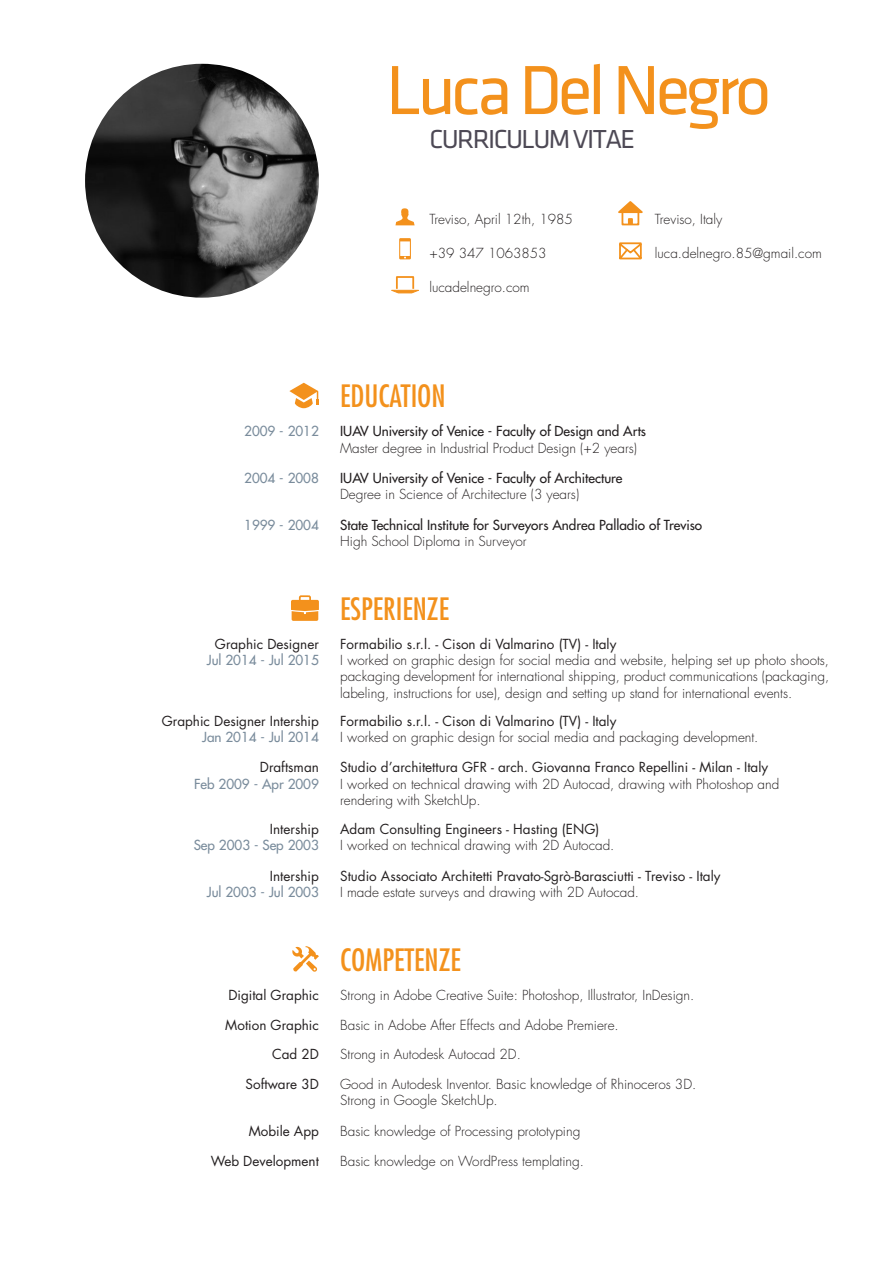
<style>
.page{position:relative;width:893px;height:1263px;background:#fff}
.page>*{position:absolute;margin:0;border:0;box-sizing:border-box;transform-origin:0 0}
.t1{font:72px "Klavika Regular OSF";letter-spacing:-.06em;color:#f3911c}
.t2{font:condensed 30px "Futura Std";color:#f3911c}
.t3{font:27px "Klavika Regular OSF";letter-spacing:-.06em;color:#4d4955}
.t4{font:300 13.5px/16.2px "Futura Std";color:#231f20}
.t5{font:13.5px "Futura Std";color:#231f20}
.t6{font:500 13.5px "Futura Std";color:#231f20}
.t7{font:500 13.5px "Futura Std";color:#7a8c9c}
</style>
<div class="page">
<img style="left:85px;top:64px;width:234px;height:234px;border-radius:117px">
<div style="left:399px;top:238px;width:12px;height:21px;background:#f3911c"></div>
<div style="left:400px;top:241px;width:10px;height:15px;background:#fff"></div>
<svg style="left:391px;top:276px;width:28px;height:18px"></svg>
<svg style="left:619px;top:242px;width:23px;height:18px"></svg>
<svg style="left:395px;top:208px;width:20px;height:17px"></svg>
<svg style="left:618px;top:201px;width:25px;height:24px"></svg>
<svg style="left:289px;top:383px;width:30px;height:25px"></svg>
<svg style="left:291px;top:595px;width:28px;height:26px"></svg>
<svg style="left:292px;top:946px;width:27px;height:26px"></svg>
<p class="t1" style="left:386px;top:53px;width:387px">Luca Del Negro</p>
<p class="t3" style="left:429px;top:125px;width:207px">CURRICULUM VITAE</p>
<p class="t4" style="left:429px;top:211px;width:145px">Treviso, April 12th, 1985</p>
<p class="t4" style="left:655px;top:211px;width:69px">Treviso, Italy</p>
<p class="t4" style="left:655px;top:245px;width:169px">luca.delnegro.85@gmail.com</p>
<p class="t4" style="left:429px;top:245px;width:119px">+39 347 1063853</p>
<p class="t4" style="left:429px;top:279px;width:102px">lucadelnegro.com</p>
<p class="t7" style="left:244px;top:423px;width:76px">2009 - 2012</p>
<p class="t7" style="left:244px;top:470px;width:76px">2004 - 2008</p>
<p class="t2" style="left:340px;top:378px;width:107px">EDUCATION</p>
<p class="t6" style="left:340px;top:423px;width:307px">IUAV University of Venice - Faculty of Design and Arts</p>
<p class="t4" style="left:340px;top:440px;width:298px">Master degree in Industrial Product Design (+2 years)</p>
<p class="t6" style="left:340px;top:470px;width:284px">IUAV University of Venice - Faculty of Architecture</p>
<p class="t4" style="left:340px;top:487px;width:241px">Degree in Science of Architecture (3 years)</p>
<p class="t7" style="left:244px;top:516px;width:76px">1999 - 2004</p>
<p class="t6" style="left:340px;top:516px;width:364px">State Technical Institute for Surveyors Andrea Palladio of Treviso</p>
<p class="t4" style="left:340px;top:533px;width:188px">High School Diploma in Surveyor</p>
<p class="t2" style="left:340px;top:591px;width:110px">ESPERIENZE</p>
<p class="t5" style="left:215px;top:635px;width:105px">Graphic Designer</p>
<p class="t7" style="left:207px;top:652px;width:114px">Jul 2014 - Jul 2015</p>
<p class="t5" style="left:340px;top:635px;width:278px">Formabilio s.r.l. - Cison di Valmarino (TV) - Italy</p>
<p class="t4" style="left:340px;top:653px;width:490px;text-align:justify">I worked on graphic design for social media and website, helping set up photo shoots, packaging development for international shipping, product communications (packaging, labeling, instructions for use), design and setting up stand for international events.</p>
<p class="t5" style="left:162px;top:712px;width:159px">Graphic Designer Intership</p>
<p class="t7" style="left:202px;top:728px;width:118px">Jan 2014 - Jul 2014</p>
<p class="t5" style="left:260px;top:759px;width:61px">Draftsman</p>
<p class="t7" style="left:194px;top:775px;width:126px">Feb 2009 - Apr 2009</p>
<p class="t5" style="left:270px;top:820px;width:50px">Intership</p>
<p class="t7" style="left:194px;top:837px;width:127px">Sep 2003 - Sep 2003</p>
<p class="t5" style="left:270px;top:867px;width:50px">Intership</p>
<p class="t7" style="left:207px;top:883px;width:114px">Jul 2003 - Jul 2003</p>
<p class="t5" style="left:340px;top:712px;width:278px">Formabilio s.r.l. - Cison di Valmarino (TV) - Italy</p>
<p class="t4" style="left:340px;top:729px;width:420px">I worked on graphic design for social media and packaging development.</p>
<p class="t5" style="left:340px;top:759px;width:429px">Studio d’architettura GFR - arch. Giovanna Franco Repellini - Milan - Italy</p>
<p class="t4" style="left:340px;top:776px;width:441px">I worked on technical drawing with 2D Autocad, drawing with Photoshop and rendering with SketchUp.</p>
<p class="t5" style="left:340px;top:820px;width:261px">Adam Consulting Engineers - Hasting (ENG)</p>
<p class="t4" style="left:340px;top:837px;width:276px">I worked on technical drawing with 2D Autocad.</p>
<p class="t5" style="left:340px;top:867px;width:382px">Studio Associato Architetti Pravato-Sgrò-Barasciutti - Treviso - Italy</p>
<p class="t4" style="left:340px;top:884px;width:300px">I made estate surveys and drawing with 2D Autocad.</p>
<p class="t5" style="left:228px;top:986px;width:92px">Digital Graphic</p>
<p class="t5" style="left:225px;top:1016px;width:95px">Motion Graphic</p>
<p class="t5" style="left:272px;top:1046px;width:48px">Cad 2D</p>
<p class="t2" style="left:340px;top:942px;width:122px">COMPETENZE</p>
<p class="t4" style="left:340px;top:987px;width:356px">Strong in Adobe Creative Suite: Photoshop, Illustrator, InDesign.</p>
<p class="t4" style="left:340px;top:1017px;width:280px">Basic in Adobe After Effects and Adobe Premiere.</p>
<p class="t4" style="left:340px;top:1047px;width:182px">Strong in Autodesk Autocad 2D.</p>
<p class="t5" style="left:246px;top:1075px;width:75px">Software 3D</p>
<p class="t4" style="left:340px;top:1076px;width:358px">Good in Autodesk Inventor. Basic knowledge of Rhinoceros 3D.</p>
<p class="t4" style="left:340px;top:1093px;width:159px">Strong in Google SketchUp.</p>
<p class="t5" style="left:249px;top:1122px;width:72px">Mobile App</p>
<p class="t4" style="left:340px;top:1123px;width:242px">Basic knowledge of Processing prototyping</p>
<p class="t5" style="left:211px;top:1152px;width:109px">Web Development</p>
<p class="t4" style="left:340px;top:1153px;width:245px">Basic knowledge on WordPress templating.</p>
</div>
